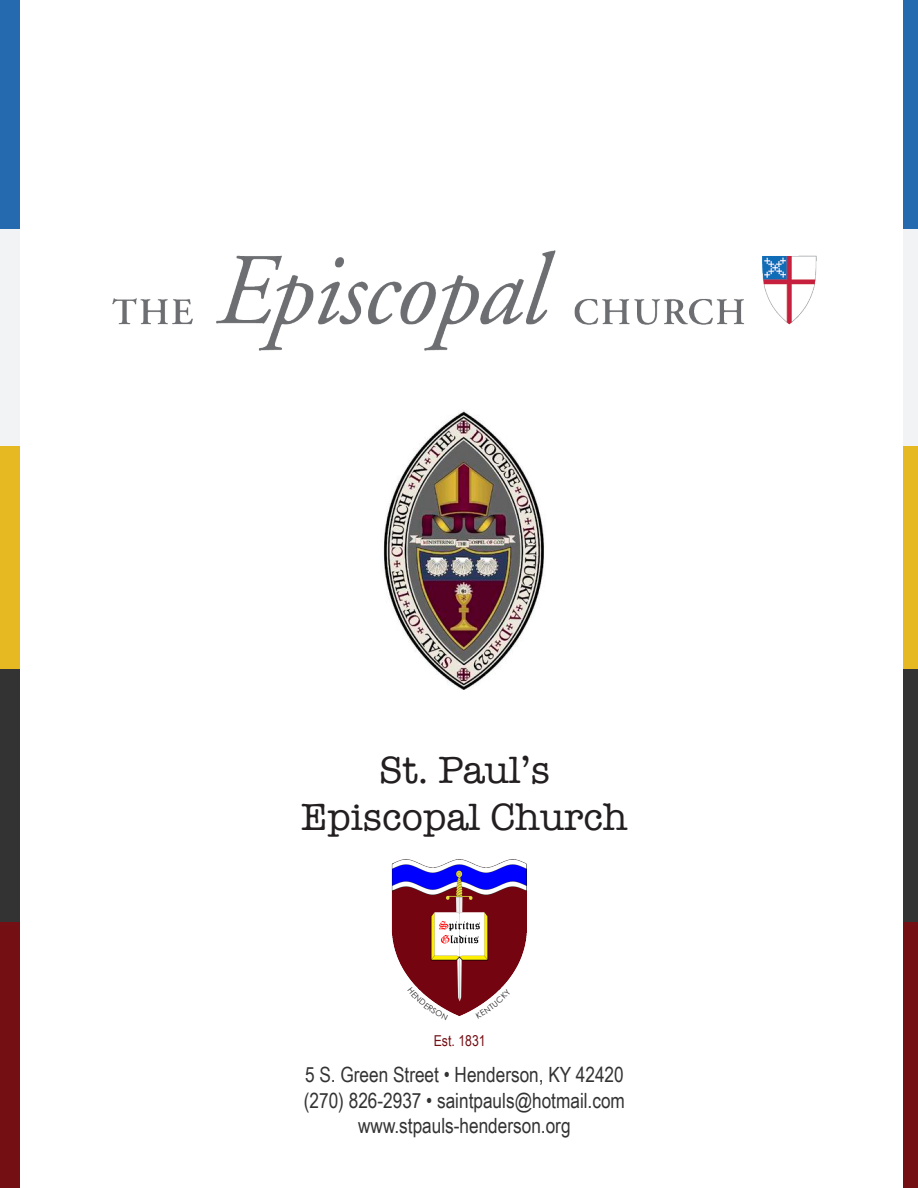
<style>
.page{position:relative;width:918px;height:1188px;background:#fff}
.page>*{position:absolute;margin:0;border:0;box-sizing:border-box;transform-origin:0 0}
.TOC_Tab_Leader{font:39px "American Typewriter";color:#231f20}
.t1{font:21px "Arial Narrow";color:#323332}
.TOC_Tab_Leader-2{font:15px "Arial Narrow";color:#740f14}
</style>
<div class="page">
<div style="left:903px;top:0;width:15px;height:253px;background:#256aae"></div>
<div style="left:903px;top:438px;width:15px;height:275px;background:#e6b821"></div>
<div style="left:903px;top:886px;width:15px;height:302px;background:#740f14"></div>
<div style="left:903px;top:230px;width:15px;height:216px;background:#f1f3f4"></div>
<div style="left:903px;top:670px;width:15px;height:252px;background:#323332"></div>
<div style="left:0;top:0;width:19px;height:253px;background:#256aae"></div>
<div style="left:0;top:438px;width:19px;height:275px;background:#e6b821"></div>
<div style="left:0;top:886px;width:19px;height:302px;background:#740f14"></div>
<div style="left:0;top:230px;width:19px;height:216px;background:#f1f3f4"></div>
<div style="left:0;top:670px;width:19px;height:252px;background:#323332"></div>
<img style="left:383px;top:410px;width:161px;height:279px">
<img style="left:113px;top:251px;width:703px;height:100px">
<img style="left:391px;top:859px;width:136px;height:157px">
<svg style="left:476px;top:989px;width:35px;height:27px"></svg>
<svg style="left:408px;top:987px;width:40px;height:29px"></svg>
<p class="TOC_Tab_Leader" style="left:379px;top:740px;width:173px">St. Paul’s</p>
<p class="TOC_Tab_Leader" style="left:301px;top:787px;width:328px">Episcopal Church</p>
<p class="TOC_Tab_Leader-2" style="left:434px;top:1029px;width:53px">Est. 1831</p>
<p class="t1" style="left:305px;top:1060px;width:320px">5 S. Green Street • Henderson, KY 42420</p>
<p class="t1" style="left:304px;top:1085px;width:323px">(270) 826-2937 • saintpauls@hotmail.com</p>
<p class="t1" style="left:358px;top:1110px;width:214px">www.stpauls-henderson.org</p>
</div>
